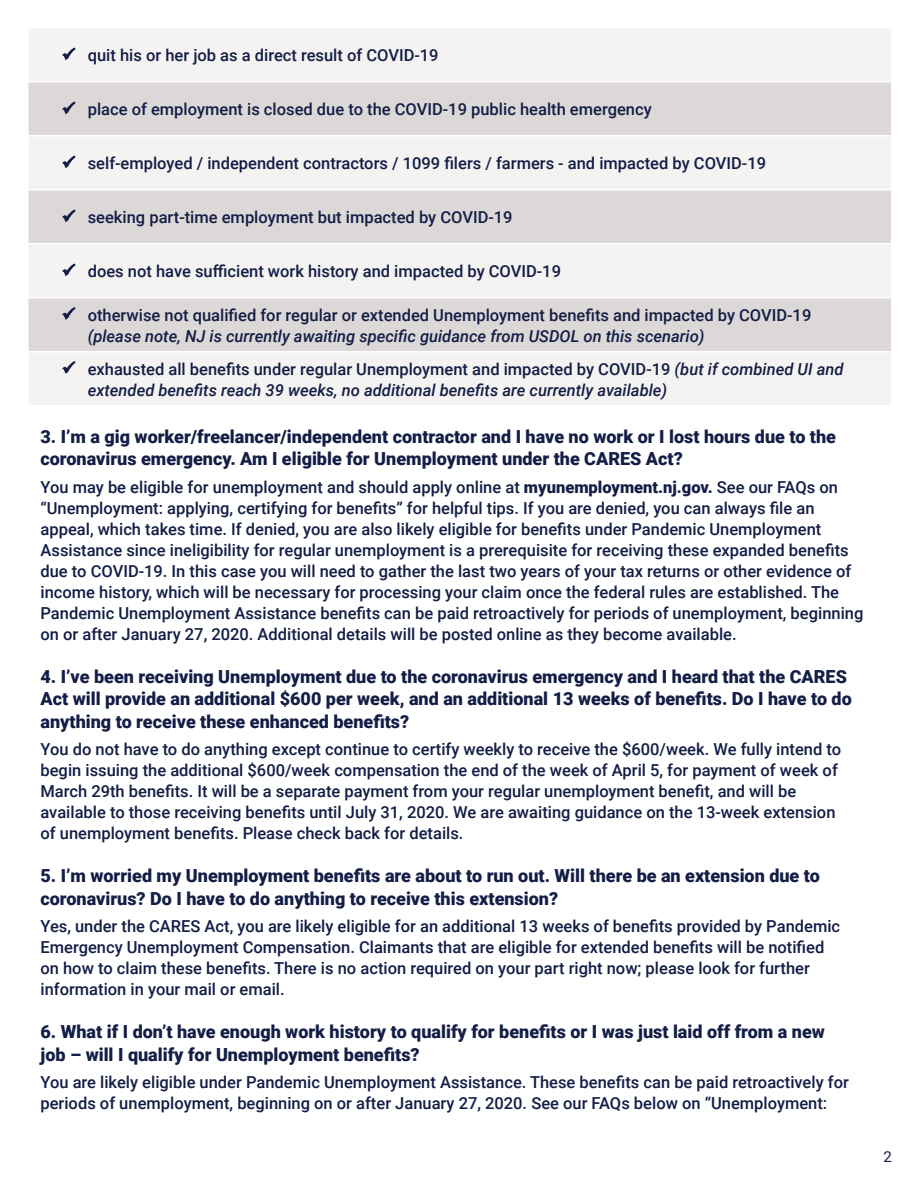
<style>
.page{position:relative;width:918px;height:1188px;background:#fff}
.page>*{position:absolute;margin:0;border:0;box-sizing:border-box;transform-origin:0 0}
.t1{font:900 18px/22.5px "Roboto";color:#131d46}
.t2{font:500 16.5px/21px "Roboto";color:#131d46}
.t3{font:italic 500 16.5px/21px "Roboto";color:#131d46}
.t4{font:15px "Roboto";color:#131d46}
.s1{font-style:italic}
.s2{font-style:normal}
.s3{font-weight:900}
</style>
<div class="page">
<div style="left:29px;top:29px;width:862px;height:376px;background:#f5f2f2"></div>
<svg style="left:28px;top:82px;width:863px;height:269px;fill:#dcd8d7"></svg>
<hr style="left:27px;top:81px;width:865px;height:1px;background:#fff">
<hr style="left:27px;top:135px;width:865px;height:1px;background:#fff">
<hr style="left:27px;top:189px;width:865px;height:1px;background:#fff">
<hr style="left:27px;top:243px;width:865px;height:1px;background:#fff">
<hr style="left:27px;top:297px;width:865px;height:1px;background:#fff">
<hr style="left:27px;top:351px;width:865px;height:1px;background:#fff">
<svg style="left:61px;top:47px;width:16px;height:16px"></svg>
<svg style="left:61px;top:101px;width:16px;height:16px"></svg>
<svg style="left:61px;top:155px;width:16px;height:16px"></svg>
<svg style="left:61px;top:209px;width:16px;height:16px"></svg>
<svg style="left:61px;top:263px;width:16px;height:16px"></svg>
<svg style="left:61px;top:306px;width:16px;height:16px"></svg>
<svg style="left:61px;top:360px;width:16px;height:16px"></svg>
<p class="t2" style="left:62px;top:44px;width:378px">✓ quit his or her job as a direct result of COVID-19</p>
<p class="t2" style="left:62px;top:98px;width:591px">✓ place of employment is closed due to the COVID-19 public health emergency</p>
<p class="t2" style="left:62px;top:152px;width:705px">✓ self-employed / independent contractors / 1099 filers / farmers - and impacted by COVID-19</p>
<p class="t2" style="left:62px;top:206px;width:452px">✓ seeking part-time employment but impacted by COVID-19</p>
<p class="t2" style="left:62px;top:260px;width:500px">✓ does not have sufficient work history and impacted by COVID-19</p>
<p class="t2" style="left:88px;top:304px;width:725px;text-indent:-26px">✓ otherwise not qualified for regular or extended Unemployment benefits and impacted by COVID-19 <span class="s1">(please note, NJ is currently awaiting specific guidance from USDOL on this scenario)</span></p>
<p class="t3" style="left:88px;top:358px;width:757px;text-indent:-26px">✓ <span class="s2">exhausted all benefits under regular Unemployment and impacted by COVID-19</span> (but if combined UI and extended benefits reach 39 weeks, no additional benefits are currently available)</p>
<p class="t1" style="left:40px;top:424px;width:797px">3. I’m a gig worker/freelancer/independent contractor and I have no work or I lost hours due to the coronavirus emergency. Am I eligible for Unemployment under the CARES Act?</p>
<p class="t2" style="left:40px;top:476px;width:824px">You may be eligible for unemployment and should apply online at <span class="s3">myunemployment.nj.gov.</span> See our FAQs on “Unemployment: applying, certifying for benefits” for helpful tips. If you are denied, you can always file an appeal, which takes time. If denied, you are also likely eligible for benefits under Pandemic Unemployment Assistance since ineligibility for regular unemployment is a prerequisite for receiving these expanded benefits due to COVID-19. In this case you will need to gather the last two years of your tax returns or other evidence of income history, which will be necessary for processing your claim once the federal rules are established. The Pandemic Unemployment Assistance benefits can be paid retroactively for periods of unemployment, beginning on or after January 27, 2020. Additional details will be posted online as they become available.</p>
<p class="t1" style="left:40px;top:664px;width:813px">4. I’ve been receiving Unemployment due to the coronavirus emergency and I heard that the CARES<br>Act will provide an additional $600 per week, and an additional 13 weeks of benefits. Do I have to do anything to receive these enhanced benefits?</p>
<p class="t2" style="left:40px;top:738px;width:802px">You do not have to do anything except continue to certify weekly to receive the $600/week. We fully intend to begin issuing the additional $600/week compensation the end of the week of April 5, for payment of week of March 29th benefits. It will be a separate payment from your regular unemployment benefit, and will be available to those receiving benefits until July 31, 2020. We are awaiting guidance on the 13-week extension of unemployment benefits. Please check back for details.</p>
<p class="t1" style="left:40px;top:864px;width:781px">5. I’m worried my Unemployment benefits are about to run out. Will there be an extension due to coronavirus? Do I have to do anything to receive this extension?</p>
<p class="t2" style="left:40px;top:915px;width:801px">Yes, under the CARES Act, you are likely eligible for an additional 13 weeks of benefits provided by Pandemic Emergency Unemployment Compensation. Claimants that are eligible for extended benefits will be notified on how to claim these benefits. There is no action required on your part right now; please look for further information in your mail or email.</p>
<p class="t1" style="left:40px;top:1020px;width:786px">6. What if I don’t have enough work history to qualify for benefits or I was just laid off from a new job – will I qualify for Unemployment benefits?</p>
<p class="t2" style="left:40px;top:1071px;width:810px">You are likely eligible under Pandemic Unemployment Assistance. These benefits can be paid retroactively for periods of unemployment, beginning on or after January 27, 2020. See our FAQs below on “Unemployment:</p>
<p class="t4" style="left:884px;top:1146px;width:10px">2</p>
</div>
